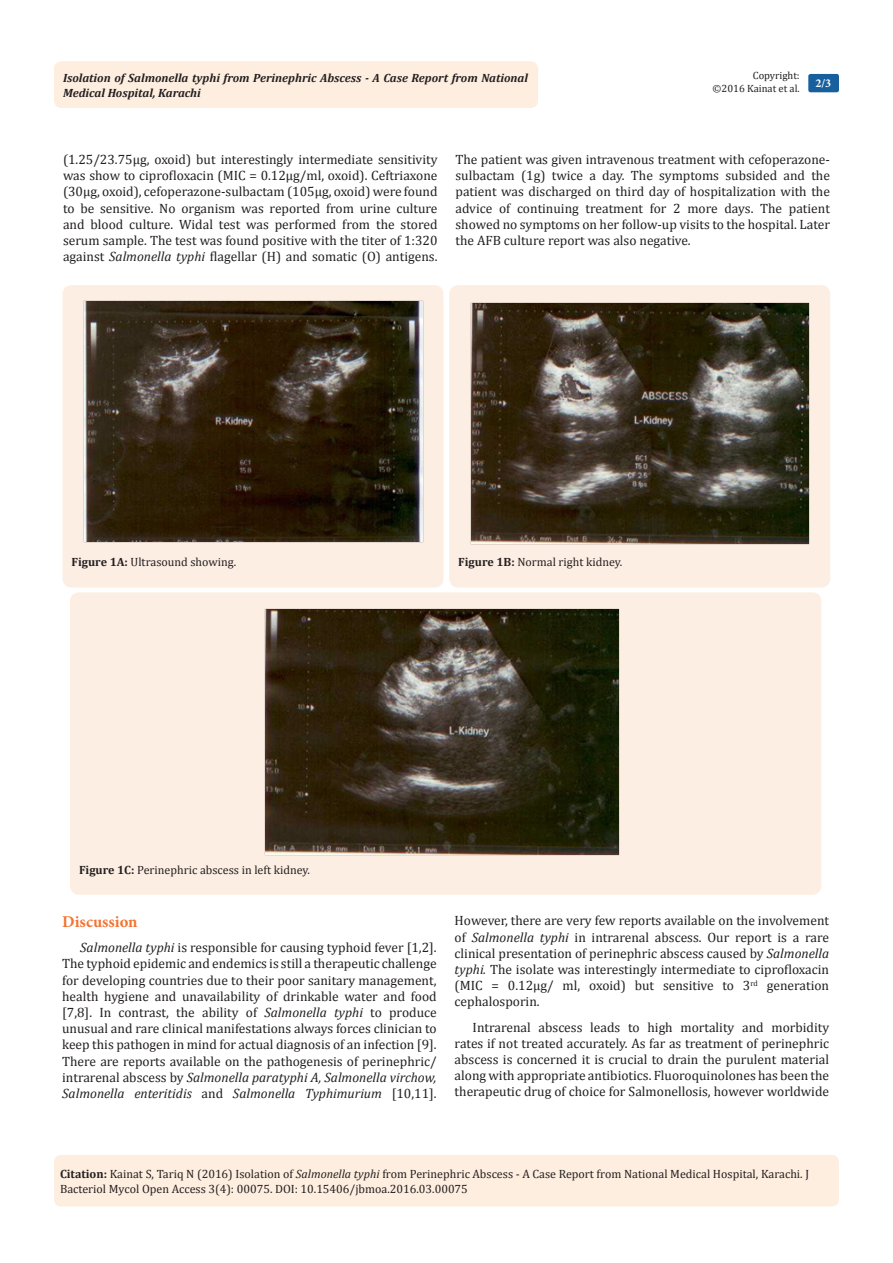
<style>
.page{position:relative;width:893px;height:1263px;background:#fff}
.page>*{position:absolute;margin:0;border:0;box-sizing:border-box;transform-origin:0 0}
.Normal1{font:700 16.5px "Minion Pro";color:#f37331}
.Normal1-2{font:13.5px/16.2px "Cambria";color:#231f20;text-align:justify}
.Citation{font:12px/14.4px "Cambria";color:#231f20}
.t1{font:italic 700 12px/14.4px "Cambria";color:#231f20}
.Normal1-3{font:12px "Cambria";color:#231f20}
.t2{font:700 12px "Minion Pro";color:#fff}
.t3{font:10.5px/12.6px "Cambria";color:#231f20;text-align:right}
.s1{font-style:italic}
.s2{font-weight:700}
</style>
<div class="page">
<div style="left:54px;top:61px;width:484px;height:47px;background:#feeee0;border-radius:8px"></div>
<div style="left:808px;top:74px;width:31px;height:18px;background:#18609d;border-radius:2px"></div>
<div style="left:54px;top:1155px;width:785px;height:51px;background:#feeee0;border-radius:7px"></div>
<div style="left:63px;top:285px;width:380px;height:302px;background:#fdeee3;border-radius:9px"></div>
<img style="left:83px;top:301px;width:340px;height:241px">
<div style="left:449px;top:285px;width:381px;height:302px;background:#fdeee3;border-radius:9px"></div>
<img style="left:470px;top:303px;width:339px;height:241px">
<div style="left:70px;top:592px;width:751px;height:303px;background:#fdeee3;border-radius:9px"></div>
<img style="left:265px;top:608px;width:354px;height:247px">
<p class="t3" style="left:713px;top:69px;width:89px">Copyright:<br>©2016 Kainat et al.</p>
<p class="t1" style="left:63px;top:70px;width:467px">Isolation of Salmonella typhi from Perinephric Abscess - A Case Report from National<br>Medical Hospital, Karachi</p>
<p class="t2" style="left:815px;top:75px;width:17px">2/3</p>
<p class="Normal1-2" style="left:63px;top:151px;width:376px">(1.25/23.75µg, oxoid) but interestingly intermediate sensitivity was show to ciprofloxacin (MIC = 0.12µg/ml, oxoid). Ceftriaxone (30µg, oxoid), cefoperazone-sulbactam (105µg, oxoid) were found to be sensitive. No organism was reported from urine culture and blood culture. Widal test was performed from the stored serum sample. The test was found positive with the titer of 1:320 against <span class="s1">Salmonella typhi</span> flagellar (H) and somatic (O) antigens.</p>
<p class="Normal1-2" style="left:455px;top:151px;width:376px">The patient was given intravenous treatment with cefoperazone&shy;sulbactam (1g) twice a day. The symptoms subsided and the patient was discharged on third day of hospitalization with the advice of continuing treatment for 2 more days. The patient showed no symptoms on her follow-up visits to the hospital. Later the AFB culture report was also negative.</p>
<p class="Normal1-3" style="left:72px;top:555px;width:166px"><span class="s2">Figure 1A:</span> Ultrasound showing.</p>
<p class="Normal1-3" style="left:458px;top:555px;width:166px"><span class="s2">Figure 1B:</span> Normal right kidney.</p>
<p class="Normal1-3" style="left:79px;top:862px;width:233px"><span class="s2">Figure 1C:</span> Perinephric abscess in left kidney.</p>
<p class="Normal1" style="left:62px;top:910px;width:77px">Discussion</p>
<p class="Normal1-2" style="left:62px;top:939px;width:376px;text-indent:18px"><span class="s1">Salmonella typhi</span> is responsible for causing typhoid fever [1,2].<br>The typhoid epidemic and endemics is still a therapeutic challenge for developing countries due to their poor sanitary management, health hygiene and unavailability of drinkable water and food [7,8]. In contrast, the ability of <span class="s1">Salmonella typhi</span> to produce unusual and rare clinical manifestations always forces clinician to keep this pathogen in mind for actual diagnosis of an infection [9].<br>There are reports available on the pathogenesis of perinephric/ intrarenal abscess by <span class="s1">Salmonella paratyphi A, Salmonella virchow, Salmonella enteritidis</span> and <span class="s1">Salmonella Typhimurium</span> [10,11].</p>
<p class="Normal1-2" style="left:455px;top:913px;width:376px">However, there are very few reports available on the involvement of <span class="s1">Salmonella typhi</span> in intrarenal abscess. Our report is a rare clinical presentation of perinephric abscess caused by <span class="s1">Salmonella typhi.</span> The isolate was interestingly intermediate to ciprofloxacin (MIC = 0.12µg/ ml, oxoid) but sensitive to 3<sup>rd</sup> generation cephalosporin.</p>
<p class="Normal1-2" style="left:455px;top:1019px;width:376px;text-indent:18px">Intrarenal abscess leads to high mortality and morbidity rates if not treated accurately. As far as treatment of perinephric abscess is concerned it is crucial to drain the purulent material along with appropriate antibiotics. Fluoroquinolones has been the therapeutic drug of choice for Salmonellosis, however worldwide</p>
<p class="Citation" style="left:60px;top:1167px;width:751px"><span class="s2">Citation:</span> Kainat S, Tariq N (2016) Isolation of <span class="s1">Salmonella typhi</span> from Perinephric Abscess - A Case Report from National Medical Hospital, Karachi. J<br>Bacteriol Mycol Open Access 3(4): 00075. DOI: 10.15406/jbmoa.2016.03.00075</p>
</div>
